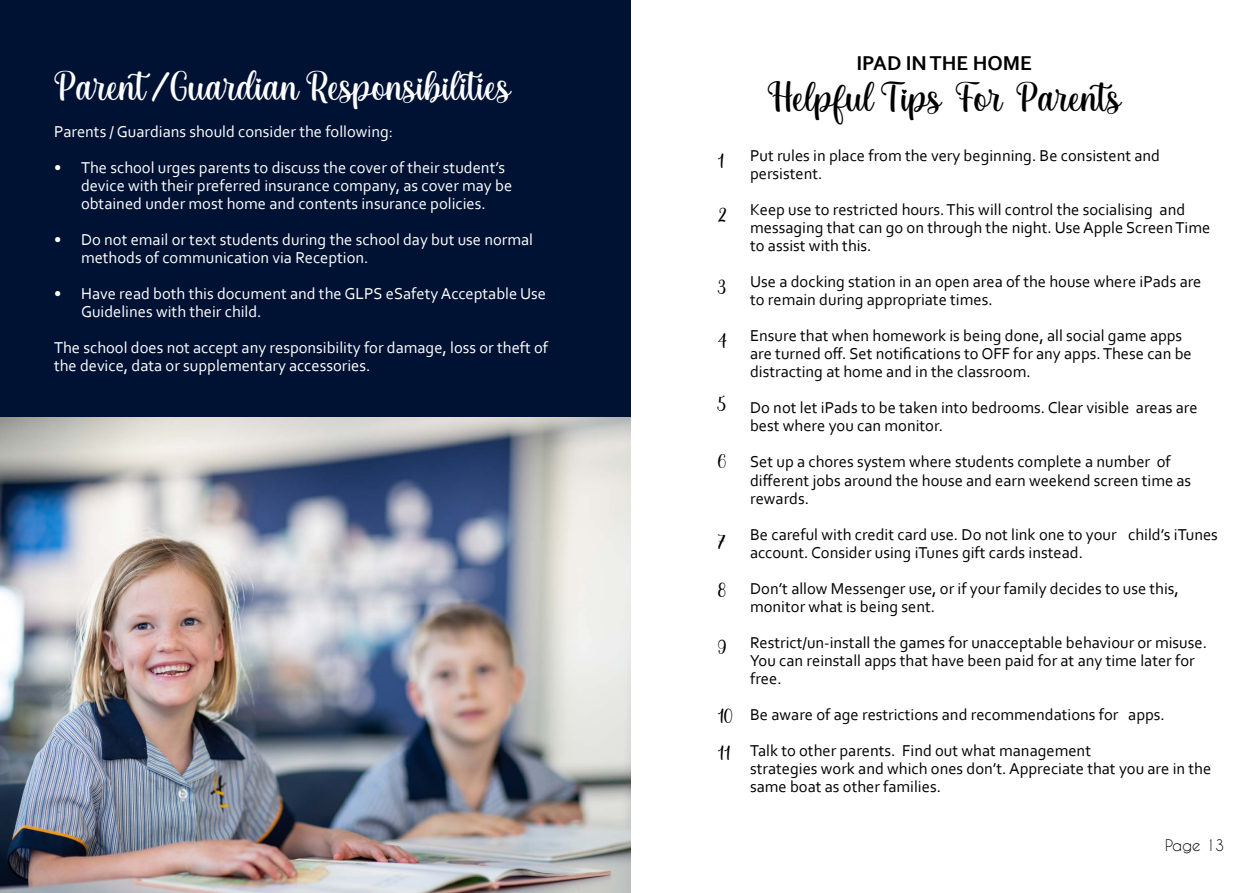
<style>
.page{position:relative;width:1259px;height:893px;background:#fff}
.page>*{position:absolute;margin:0;border:0;box-sizing:border-box;transform-origin:0 0}
.t1{font:45px "josephsophia";color:#fff}
.t2{font:45px "josephsophia";color:#000}
.t3{font:22.5px/48px "josephsophia";color:#000}
.t4{font:700 21px "Corbel";color:#000}
.t5{font:16.5px/18px "Corbel";color:#000}
.t6{font:16.5px/18px "Corbel";color:#fff}
.t7{font:15px "Caviar Dreams";color:#000}
</style>
<div class="page">
<div style="left:0;top:0;width:630px;height:419px;background:#001234"></div>
<img style="left:0;top:417px;width:630px;height:476px">
<h1 class="t1" style="left:54px;top:61px;width:458px">Parent /Guardian Responsibilities</h1>
<p class="t6" style="left:54px;top:122px;width:341px">Parents / Guardians should consider the following:</p>
<p class="t6" style="left:81px;top:158px;width:433px;text-indent:-27px">• The school urges parents to discuss the cover of their student’s device with their preferred insurance company, as cover may be obtained under most home and contents insurance policies.</p>
<p class="t6" style="left:81px;top:230px;width:453px;text-indent:-27px">• Do not email or text students during the school day but use normal methods of communication via Reception.</p>
<p class="t6" style="left:81px;top:284px;width:466px;text-indent:-27px">• Have read both this document and the GLPS eSafety Acceptable Use<br>Guidelines with their child.</p>
<p class="t6" style="left:54px;top:338px;width:496px">The school does not accept any responsibility for damage, loss or theft of the device, data or supplementary accessories.</p>
<h2 class="t3" style="left:717px;top:137px;width:8px">1</h2>
<h2 class="t3" style="left:717px;top:191px;width:10px">2</h2>
<h2 class="t3" style="left:717px;top:263px;width:10px">3</h2>
<h2 class="t3" style="left:717px;top:317px;width:10px">4</h2>
<h2 class="t3" style="left:717px;top:380px;width:10px">5</h2>
<h2 class="t3" style="left:717px;top:437px;width:10px">6</h2>
<h2 class="t3" style="left:717px;top:518px;width:10px">7<br>8</h2>
<h2 class="t3" style="left:717px;top:623px;width:10px">9</h2>
<h2 class="t3" style="left:717px;top:698px;width:16px;line-height:36.6px">10<br>11</h2>
<p class="t4" style="left:856px;top:50px;width:177px">IPAD IN THE HOME</p>
<h1 class="t2" style="left:767px;top:71px;width:355px">Helpful Tips For Parents</h1>
<p class="t5" style="left:750px;top:147px;width:411px">Put rules in place from the very beginning. Be consistent and persistent.</p>
<p class="t5" style="left:750px;top:201px;width:461px">Keep use to restricted hours. This will control the socialising and messaging that can go on through the night. Use Apple Screen Time to assist with this.</p>
<p class="t5" style="left:750px;top:273px;width:453px">Use a docking station in an open area of the house where iPads are to remain during appropriate times.</p>
<p class="t5" style="left:750px;top:327px;width:443px">Ensure that when homework is being done, all social game apps are turned off. Set notifications to OFF for any apps. These can be distracting at home and in the classroom.</p>
<p class="t5" style="left:750px;top:399px;width:449px">Do not let iPads to be taken into bedrooms. Clear visible areas are best where you can monitor.</p>
<p class="t5" style="left:750px;top:453px;width:443px">Set up a chores system where students complete a number of different jobs around the house and earn weekend screen time as rewards.</p>
<p class="t5" style="left:750px;top:525px;width:469px">Be careful with credit card use. Do not link one to your child’s iTunes account. Consider using iTunes gift cards instead.</p>
<p class="t5" style="left:750px;top:579px;width:430px">Don’t allow Messenger use, or if your family decides to use this, monitor what is being sent.</p>
<p class="t5" style="left:750px;top:633px;width:458px">Restrict/un-install the games for unacceptable behaviour or misuse.<br>You can reinstall apps that have been paid for at any time later for free.</p>
<p class="t5" style="left:750px;top:696px;width:416px;line-height:36px">Be aware of age restrictions and recommendations for apps.<br>Talk to other parents. Find out what management</p>
<p class="t5" style="left:750px;top:759px;width:462px">strategies work and which ones don’t. Appreciate that you are in the same boat as other families.</p>
<p class="t7" style="left:1165px;top:836px;width:61px">Page 13</p>
</div>
